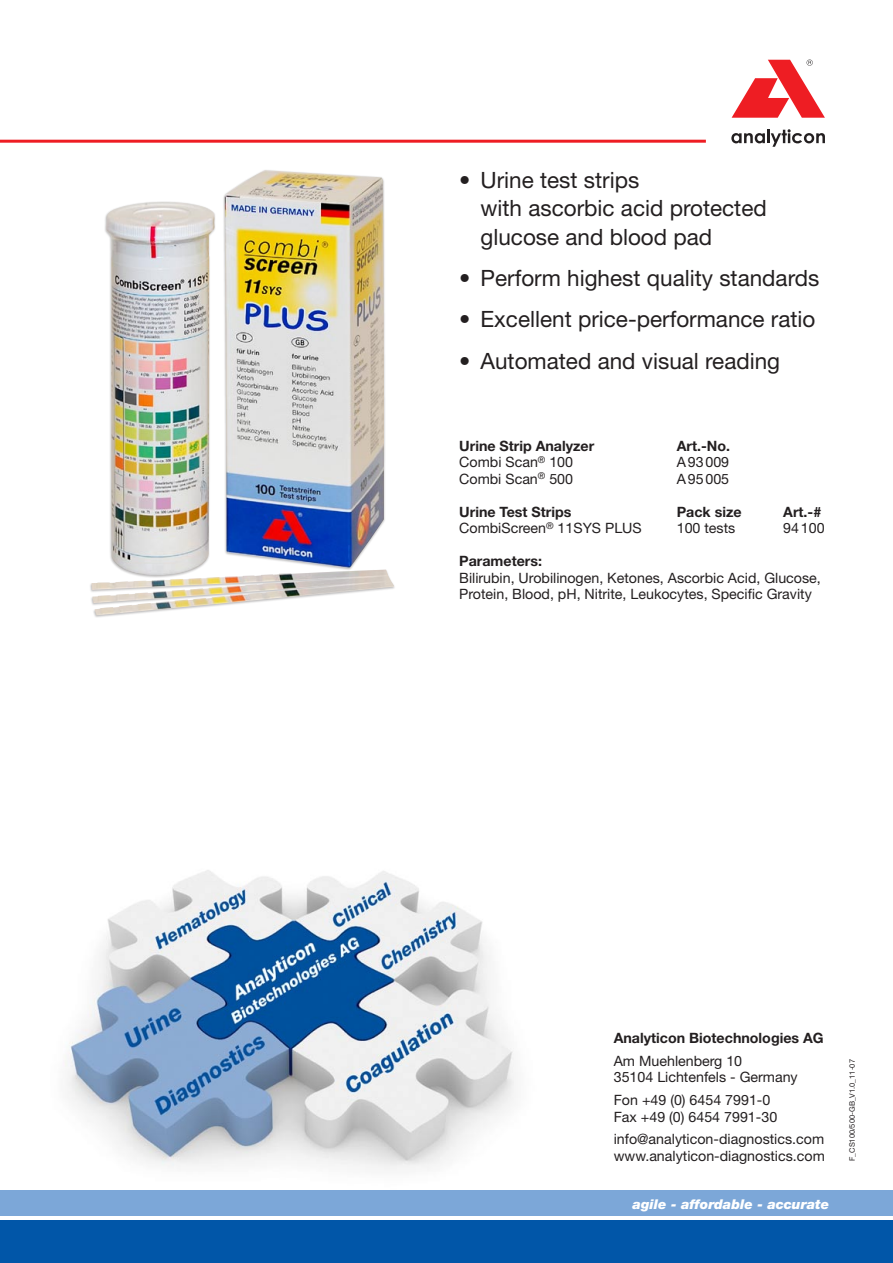
<style>
.page{position:relative;width:893px;height:1263px;background:#fff}
.page>*{position:absolute;margin:0;border:0;box-sizing:border-box;transform-origin:0 0}
.t1{font:22.5px/28.5px "Helvetica Neue";color:#231f20}
.t2{font:14.25px/16.5px "Helvetica Neue";color:#231f20}
.t3{font:700 14.25px "Helvetica Neue";color:#231f20}
.t4{font:italic 900 13.5px "Helvetica Neue";color:#fff}
.t5{font:7.5px "Helvetica Neue";color:#231f20}
</style>
<div class="page">
<img style="left:38px;top:870px;width:509px;height:321px">
<div style="left:0;top:1191px;width:893px;height:25px;background:#7ca7d8"></div>
<div style="left:0;top:1220px;width:893px;height:43px;background:#0156a8"></div>
<svg style="left:732px;top:60px;width:93px;height:58px"></svg>
<svg style="left:731px;top:129px;width:94px;height:18px"></svg>
<hr style="left:0;top:140px;width:706px;height:3px;background:#ee1d23">
<img style="left:91px;top:170px;width:303px;height:445px">
<h1 class="t1" style="left:480px;top:165px;width:288px;text-indent:-21px">• Urine test strips<br>with ascorbic acid protected glucose and blood pad</h1>
<h1 class="t1" style="left:459px;top:264px;width:362px">• Perform highest quality standards</h1>
<h1 class="t1" style="left:459px;top:305px;width:358px">• Excellent price-performance ratio</h1>
<h1 class="t1" style="left:459px;top:346px;width:322px">• Automated and visual reading</h1>
<p class="t3" style="left:459px;top:437px;width:137px">Urine Strip Analyzer</p>
<p class="t3" style="left:677px;top:437px;width:55px">Art.-No.</p>
<p class="t2" style="left:459px;top:454px;width:115px">Combi Scan<sup>®</sup> 100</p>
<p class="t2" style="left:677px;top:454px;width:54px">A93009</p>
<p class="t2" style="left:459px;top:470px;width:115px">Combi Scan<sup>®</sup> 500</p>
<p class="t2" style="left:677px;top:470px;width:54px">A95005</p>
<p class="t3" style="left:459px;top:503px;width:114px">Urine Test Strips</p>
<p class="t3" style="left:677px;top:503px;width:66px">Pack size</p>
<p class="t3" style="left:783px;top:503px;width:40px">Art.-#</p>
<p class="t2" style="left:459px;top:520px;width:184px">CombiScreen<sup>®</sup> 11SYS PLUS</p>
<p class="t2" style="left:677px;top:520px;width:60px">100 tests</p>
<p class="t2" style="left:783px;top:520px;width:43px">94100</p>
<p class="t3" style="left:459px;top:552px;width:84px">Parameters:</p>
<p class="t2" style="left:459px;top:569px;width:363px">Bilirubin, Urobilinogen, Ketones, Ascorbic Acid, Glucose,<br>Protein, Blood, pH, Nitrite, Leukocytes, Specific Gravity</p>
<p class="t3" style="left:614px;top:1029px;width:211px">Analyticon Biotechnologies AG</p>
<p class="t2" style="left:614px;top:1052px;width:185px">Am Muehlenberg 10<br>35104 Lichtenfels - Germany</p>
<p class="t2" style="left:614px;top:1091px;width:165px">Fon +49 (0) 6454 7991-0<br>Fax +49 (0) 6454 7991-30</p>
<p class="t2" style="left:614px;top:1131px;width:213px">info@analyticon-diagnostics.com www.analyticon-diagnostics.com</p>
<p class="t4" style="left:633px;top:1195px;width:198px">agile - affordable - accurate</p>
<p class="t5" style="left:848px;top:1161px;width:103px;rotate:-90deg">F_CS100/500-GB_V1.0_11-07</p>
</div>
